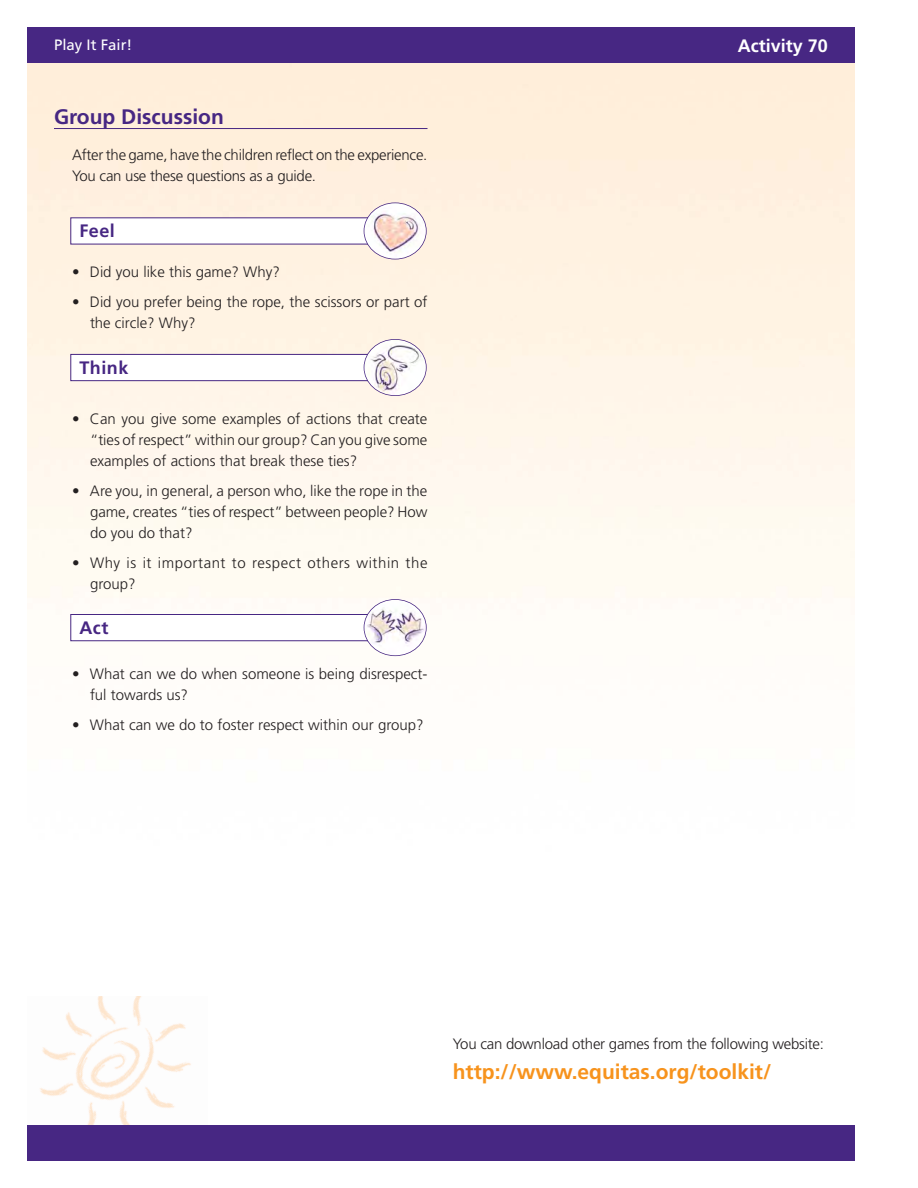
<style>
.page{position:relative;width:918px;height:1188px;background:#fff}
.page>*{position:absolute;margin:0;border:0;box-sizing:border-box;transform-origin:0 0}
.t1{font:700 21px "Frutiger";color:#f7931d}
.t2{font:700 21px "Frutiger";color:#472783}
.t3{font:700 18px "Frutiger";letter-spacing:.03em;color:#472783}
.t4{font:700 18px "Frutiger";color:#fff}
.t5{font:300 15px/21px "Frutiger";color:#231f20}
.t6{font:300 15px/21px "Frutiger";letter-spacing:.035em;color:#231f20}
.t7{font:15px "Frutiger";color:#fff}
</style>
<div class="page">
<img style="left:27px;top:63px;width:828px;height:594px">
<img style="left:40px;top:997px;width:151px;height:128px">
<hr style="left:54px;top:128px;width:374px;height:1px;background:#472783">
<div style="left:27px;top:1125px;width:828px;height:36px;background:#472783"></div>
<div style="left:27px;top:27px;width:828px;height:36px;background:#472783"></div>
<div style="left:71px;top:218px;width:338px;height:26px;background:#fff"></div>
<img style="left:364px;top:203px;width:62px;height:56px;border-radius:50%">
<div style="left:364px;top:202px;width:63px;height:57px;border:2px solid #472783;border-radius:50%"></div>
<div style="left:71px;top:355px;width:329px;height:25px;background:#fff"></div>
<div style="left:70px;top:354px;width:330px;height:27px;border:1px solid #472783"></div>
<img style="left:364px;top:340px;width:62px;height:55px;border-radius:50%">
<div style="left:364px;top:339px;width:63px;height:57px;border:2px solid #472783;border-radius:50%"></div>
<div style="left:71px;top:615px;width:328px;height:25px;background:#fff"></div>
<div style="left:70px;top:614px;width:329px;height:27px;border:1px solid #472783"></div>
<img style="left:364px;top:600px;width:62px;height:55px;border-radius:50%">
<div style="left:364px;top:599px;width:63px;height:57px;border:2px solid #472783;border-radius:50%"></div>
<p class="t7" style="left:54px;top:39px;width:80px">Play It Fair!</p>
<p class="t4" style="left:738px;top:38px;width:92px">Activity 70</p>
<h1 class="t2" style="left:54px;top:108px;width:171px">Group Discussion</h1>
<p class="t5" style="left:72px;top:145px;width:357px">After the game, have the children reflect on the experience.<br>You can use these questions as a guide.</p>
<p class="t3" style="left:79px;top:223px;width:37px">Feel</p>
<p class="t5" style="left:72px;top:262px;width:209px">• Did you like this game? Why?</p>
<p class="t5" style="left:90px;top:292px;width:339px;text-indent:-18px">• Did you prefer being the rope, the scissors or part of the circle? Why?</p>
<p class="t3" style="left:79px;top:360px;width:51px">Think</p>
<p class="t5" style="left:90px;top:409px;width:339px;text-align:justify;text-indent:-18px">• Can you give some examples of actions that create “ties of respect” within our group? Can you give some examples of actions that break these ties?</p>
<p class="t5" style="left:90px;top:481px;width:339px;text-align:justify;text-indent:-18px">• Are you, in general, a person who, like the rope in the game, creates “ties of respect” between people? How do you do that?</p>
<p class="t6" style="left:90px;top:553px;width:339px;text-indent:-18px">• Why is it important to respect others within the group?</p>
<p class="t3" style="left:79px;top:620px;width:30px">Act</p>
<p class="t5" style="left:90px;top:664px;width:339px;text-indent:-18px">• What can we do when someone is being disrespect&shy;ful towards us?</p>
<p class="t5" style="left:72px;top:715px;width:353px">• What can we do to foster respect within our group?</p>
<p class="t5" style="left:453px;top:1035px;width:373px">You can download other games from the following website:</p>
<h1 class="t1" style="left:453px;top:1064px;width:320px">http://www.equitas.org/toolkit/</h1>
</div>
